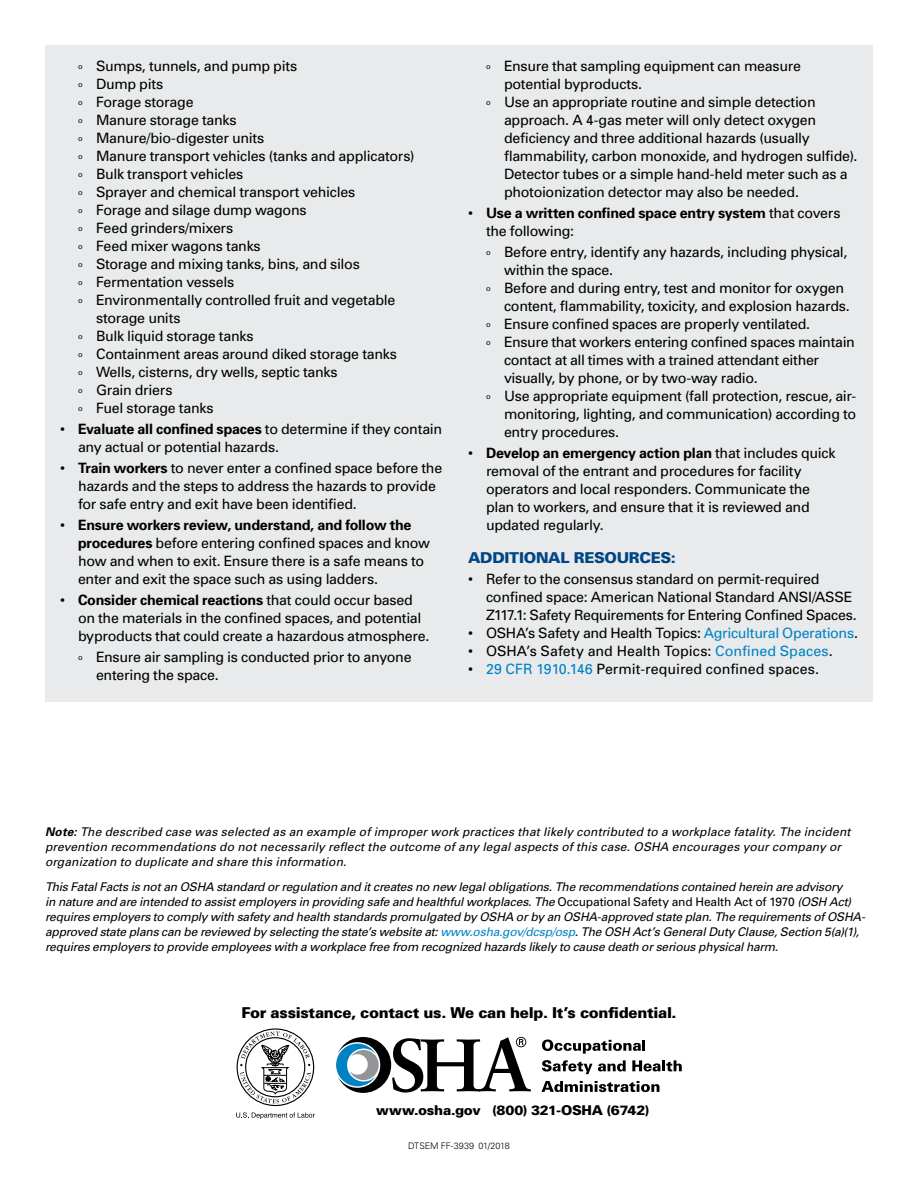
<style>
.page{position:relative;width:918px;height:1188px;background:#fff}
.page>*{position:absolute;margin:0;border:0;box-sizing:border-box;transform-origin:0 0}
.Bodytext{font:900 15px "Univers";letter-spacing:-.02em;color:#000}
.Subhead{font:900 15px "Univers";letter-spacing:-.02em;color:#004684}
.t1{font:14.25px/18px "Univers";letter-spacing:-.02em;color:#000}
.t2{font:14.25px "Univers";letter-spacing:.005em;color:#000}
.t3{font:700 14.25px/18px "Univers";letter-spacing:-.01em;color:#000}
.Bodytext-2{font:900 13.5px "Univers";letter-spacing:-.015em;color:#000}
.Bodytext-3{font:italic 12px/15px "Univers";letter-spacing:-.015em;color:#000}
.Bodytext-4{font:italic 12px/15px "Univers";letter-spacing:.01em;color:#000}
.Center{font:300 9px "Univers";letter-spacing:-.005em;color:#000}
.s1{font-weight:700}
.s2{font-weight:400}
.s3{color:#0082c4}
.s4{font-style:normal}
</style>
<div class="page">
<div style="left:45px;top:45px;width:828px;height:657px;background:#e8eaeb"></div>
<svg style="left:236px;top:1028px;width:79px;height:91px"></svg>
<svg style="left:541px;top:1081px;width:118px;height:11px"></svg>
<svg style="left:542px;top:1060px;width:50px;height:14px"></svg>
<svg style="left:598px;top:1060px;width:28px;height:11px"></svg>
<svg style="left:632px;top:1060px;width:50px;height:11px"></svg>
<svg style="left:542px;top:1039px;width:103px;height:15px"></svg>
<svg style="left:336px;top:1037px;width:195px;height:56px"></svg>
<p class="t1" style="left:78px;top:57px;width:221px"><sup>o</sup> Sumps, tunnels, and pump pits</p>
<p class="t1" style="left:78px;top:75px;width:87px"><sup>o</sup> Dump pits</p>
<p class="t1" style="left:78px;top:93px;width:117px"><sup>o</sup> Forage storage</p>
<p class="t1" style="left:78px;top:111px;width:160px"><sup>o</sup> Manure storage tanks</p>
<p class="t1" style="left:78px;top:129px;width:188px"><sup>o</sup> Manure/bio-digester units</p>
<p class="t1" style="left:78px;top:147px;width:338px"><sup>o</sup> Manure transport vehicles (tanks and applicators)</p>
<p class="t1" style="left:78px;top:165px;width:167px"><sup>o</sup> Bulk transport vehicles</p>
<p class="t1" style="left:78px;top:183px;width:279px"><sup>o</sup> Sprayer and chemical transport vehicles</p>
<p class="t1" style="left:78px;top:201px;width:230px"><sup>o</sup> Forage and silage dump wagons</p>
<p class="t1" style="left:78px;top:219px;width:157px"><sup>o</sup> Feed grinders/mixers</p>
<p class="t1" style="left:78px;top:237px;width:184px"><sup>o</sup> Feed mixer wagons tanks</p>
<p class="t1" style="left:78px;top:255px;width:283px"><sup>o</sup> Storage and mixing tanks, bins, and silos</p>
<p class="t1" style="left:78px;top:273px;width:158px"><sup>o</sup> Fermentation vessels</p>
<p class="t1" style="left:96px;top:291px;width:301px;text-indent:-18px"><sup>o</sup> Environmentally controlled fruit and vegetable storage units</p>
<p class="t1" style="left:78px;top:327px;width:177px"><sup>o</sup> Bulk liquid storage tanks</p>
<p class="t1" style="left:78px;top:345px;width:321px"><sup>o</sup> Containment areas around diked storage tanks</p>
<p class="t1" style="left:78px;top:363px;width:261px"><sup>o</sup> Wells, cisterns, dry wells, septic tanks</p>
<p class="t1" style="left:78px;top:381px;width:96px"><sup>o</sup> Grain driers</p>
<p class="t1" style="left:78px;top:399px;width:137px"><sup>o</sup> Fuel storage tanks</p>
<p class="t1" style="left:78px;top:420px;width:366px;text-indent:-18px">• <span class="s1">Evaluate all confined spaces</span> to determine if they contain any actual or potential hazards.</p>
<p class="t1" style="left:78px;top:459px;width:366px;text-indent:-18px">• <span class="s1">Train workers</span> to never enter a confined space before the hazards and the steps to address the hazards to provide for safe entry and exit have been identified.</p>
<p class="t1" style="left:78px;top:516px;width:354px;text-indent:-18px">• <span class="s1">Ensure workers review, understand, and follow the procedures</span> before entering confined spaces and know how and when to exit. Ensure there is a safe means to enter and exit the space such as using ladders.</p>
<p class="t1" style="left:78px;top:591px;width:353px;text-indent:-18px">• <span class="s1">Consider chemical reactions</span> that could occur based on the materials in the confined spaces, and potential byproducts that could create a hazardous atmosphere.</p>
<p class="t1" style="left:96px;top:648px;width:317px;text-indent:-18px"><sup>o</sup> Ensure air sampling is conducted prior to anyone entering the space.</p>
<p class="t1" style="left:504px;top:57px;width:298px;text-indent:-18px"><sup>o</sup> Ensure that sampling equipment can measure potential byproducts.</p>
<p class="t1" style="left:504px;top:93px;width:355px;text-indent:-18px"><sup>o</sup> Use an appropriate routine and simple detection approach. A 4-gas meter will only detect oxygen deficiency and three additional hazards (usually flammability, carbon monoxide, and hydrogen sulfide).<br>Detector tubes or a simple hand-held meter such as a photoionization detector may also be needed.</p>
<p class="t3" style="left:486px;top:204px;width:356px;text-indent:-18px"><span class="s2">•</span> Use a written confined space entry system <span class="s2">that covers the following:</span></p>
<p class="t1" style="left:504px;top:243px;width:345px;text-indent:-18px"><sup>o</sup> Before entry, identify any hazards, including physical, within the space.</p>
<p class="t1" style="left:504px;top:279px;width:347px;text-indent:-18px"><sup>o</sup> Before and during entry, test and monitor for oxygen content, flammability, toxicity, and explosion hazards.</p>
<p class="t1" style="left:486px;top:315px;width:326px"><sup>o</sup> Ensure confined spaces are properly ventilated.</p>
<p class="t1" style="left:504px;top:333px;width:352px;text-indent:-18px"><sup>o</sup> Ensure that workers entering confined spaces maintain contact at all times with a trained attendant either visually, by phone, or by two-way radio.</p>
<p class="t1" style="left:504px;top:387px;width:354px;text-align:justify;text-indent:-18px"><sup>o</sup> Use appropriate equipment (fall protection, rescue, air&shy;monitoring, lighting, and communication) according to entry procedures.</p>
<p class="t1" style="left:486px;top:444px;width:351px;text-indent:-18px">• <span class="s1">Develop an emergency action plan</span> that includes quick removal of the entrant and procedures for facility operators and local responders. Communicate the plan to workers, and ensure that it is reviewed and updated regularly.</p>
<h1 class="Subhead" style="left:468px;top:548px;width:209px">ADDITIONAL RESOURCES:</h1>
<p class="t1" style="left:486px;top:569px;width:372px;text-indent:-18px">• Refer to the consensus standard on permit-required confined space: American National Standard ANSI/ASSE<br>Z117.1: Safety Requirements for Entering Confined Spaces.</p>
<p class="t1" style="left:468px;top:623px;width:391px">• OSHA’s Safety and Health Topics: <span class="s3">Agricultural Operations</span>.</p>
<p class="t2" style="left:468px;top:642px;width:366px">• OSHA’s Safety and Health Topics: <span class="s3">Confined Spaces</span>.</p>
<p class="t2" style="left:468px;top:660px;width:353px">• <span class="s3">29 CFR 1910.146</span> Permit-required confined spaces.</p>
<p class="Bodytext-4" style="left:45px;top:824px;width:807px"><span class="s1">Note:</span> The described case was selected as an example of improper work practices that likely contributed to a workplace fatality. The incident prevention recommendations do not necessarily reflect the outcome of any legal aspects of this case. OSHA encourages your company or organization to duplicate and share this information.</p>
<p class="Bodytext-3" style="left:45px;top:879px;width:822px">This Fatal Facts is not an OSHA standard or regulation and it creates no new legal obligations. The recommendations contained herein are advisory<br>in nature and are intended to assist employers in providing safe and healthful workplaces. The <span class="s4">Occupational Safety and Health Act of 1970</span> (OSH Act) requires employers to comply with safety and health standards promulgated by OSHA or by an OSHA-approved state plan. The requirements of OSHA&shy;approved state plans can be reviewed by selecting the state’s website at: <span class="s3">www.osha.gov/dcsp/osp</span>. The OSH Act’s General Duty Clause, Section 5(a)(1), requires employers to provide employees with a workplace free from recognized hazards likely to cause death or serious physical harm.</p>
<p class="Bodytext" style="left:241px;top:1004px;width:437px">For assistance, contact us. We can help. It’s confidential.</p>
<p class="Bodytext-2" style="left:376px;top:1102px;width:274px">www.osha.gov (800) 321-OSHA (6742)</p>
<p class="Center" style="left:408px;top:1140px;width:103px">DTSEM FF-3939 01/2018</p>
</div>
